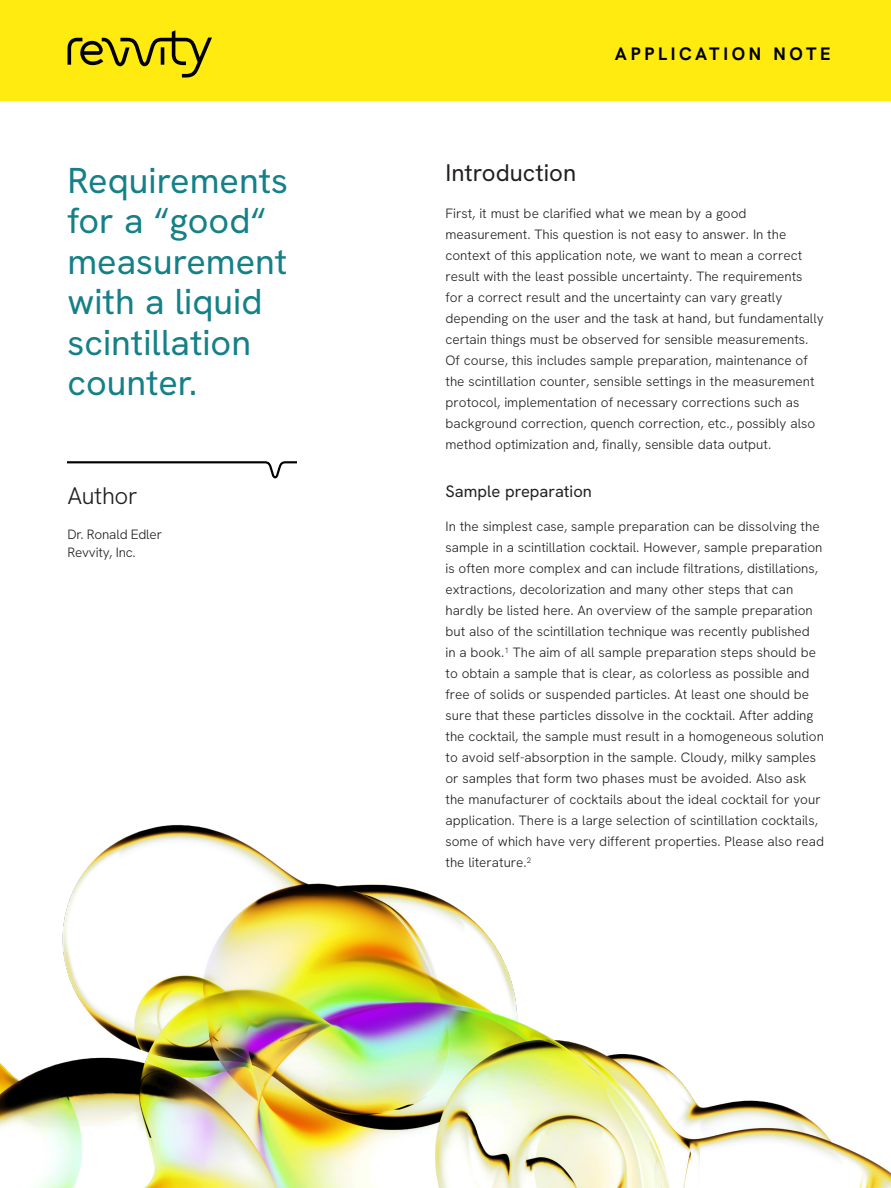
<style>
.page{position:relative;width:891px;height:1188px;background:#fff}
.page>*{position:absolute;margin:0;border:0;box-sizing:border-box;transform-origin:0 0}
.Intro_Head{font:36px/40.5px "Hanken Grotesk";color:#148087}
.Intro_Subhead{font:24px "Hanken Grotesk";color:#231f20}
.Key_Author_HD{font:300 24px "Hanken Grotesk";letter-spacing:-.015em;color:#231f20}
.Intro_Head-2{font:18px "Hanken Grotesk";letter-spacing:.2em;color:#000}
.t1{font:16.5px "Hanken Grotesk";color:#231f20}
.Key_Discription{font:300 13.5px/21px "Hanken Grotesk";color:#231f20}
</style>
<div class="page">
<div style="left:0;top:0;width:891px;height:101px;background:#ffeb0f"></div>
<svg style="left:68px;top:30px;width:144px;height:48px"></svg>
<img style="left:0;top:824px;width:891px;height:364px">
<svg style="left:68px;top:461px;width:229px;height:17px"></svg>
<p class="Intro_Head" style="left:68px;top:159px;width:222px">Requirements for a “good“ measurement</p>
<p class="Intro_Head" style="left:68px;top:281px;width:197px">with a liquid</p>
<p class="Intro_Head" style="left:68px;top:321px;width:185px">scintillation</p>
<p class="Intro_Head" style="left:68px;top:362px;width:132px">counter.</p>
<p class="Key_Author_HD" style="left:68px;top:481px;width:72px">Author</p>
<p class="Key_Discription" style="left:68px;top:523px;width:96px">Dr. Ronald Edler</p>
<p class="Key_Discription" style="left:68px;top:541px;width:70px">Revvity, Inc.</p>
<p class="Intro_Head-2" style="left:615px;top:43px;width:217px">APPLICATION NOTE</p>
<p class="Intro_Subhead" style="left:446px;top:157px;width:132px">Introduction</p>
<p class="Key_Discription" style="left:446px;top:203px;width:380px">First, it must be clarified what we mean by a good measurement. This question is not easy to answer. In the context of this application note, we want to mean a correct result with the least possible uncertainty. The requirements<br>for a correct result and the uncertainty can vary greatly depending on the user and the task at hand, but fundamentally certain things must be observed for sensible measurements.<br>Of course, this includes sample preparation, maintenance of the scintillation counter, sensible settings in the measurement protocol, implementation of necessary corrections such as background correction, quench correction, etc., possibly also method optimization and, finally, sensible data output.</p>
<p class="t1" style="left:446px;top:480px;width:148px">Sample preparation</p>
<p class="Key_Discription" style="left:446px;top:516px;width:380px">In the simplest case, sample preparation can be dissolving the sample in a scintillation cocktail. However, sample preparation is often more complex and can include filtrations, distillations, extractions, decolorization and many other steps that can hardly be listed here. An overview of the sample preparation but also of the scintillation technique was recently published<br>in a book.<sup>1</sup> The aim of all sample preparation steps should be to obtain a sample that is clear, as colorless as possible and free of solids or suspended particles. At least one should be sure that these particles dissolve in the cocktail. After adding the cocktail, the sample must result in a homogeneous solution to avoid self-absorption in the sample. Cloudy, milky samples or samples that form two phases must be avoided. Also ask the manufacturer of cocktails about the ideal cocktail for your application. There is a large selection of scintillation cocktails, some of which have very different properties. Please also read the literature.<sup>2</sup></p>
</div>
